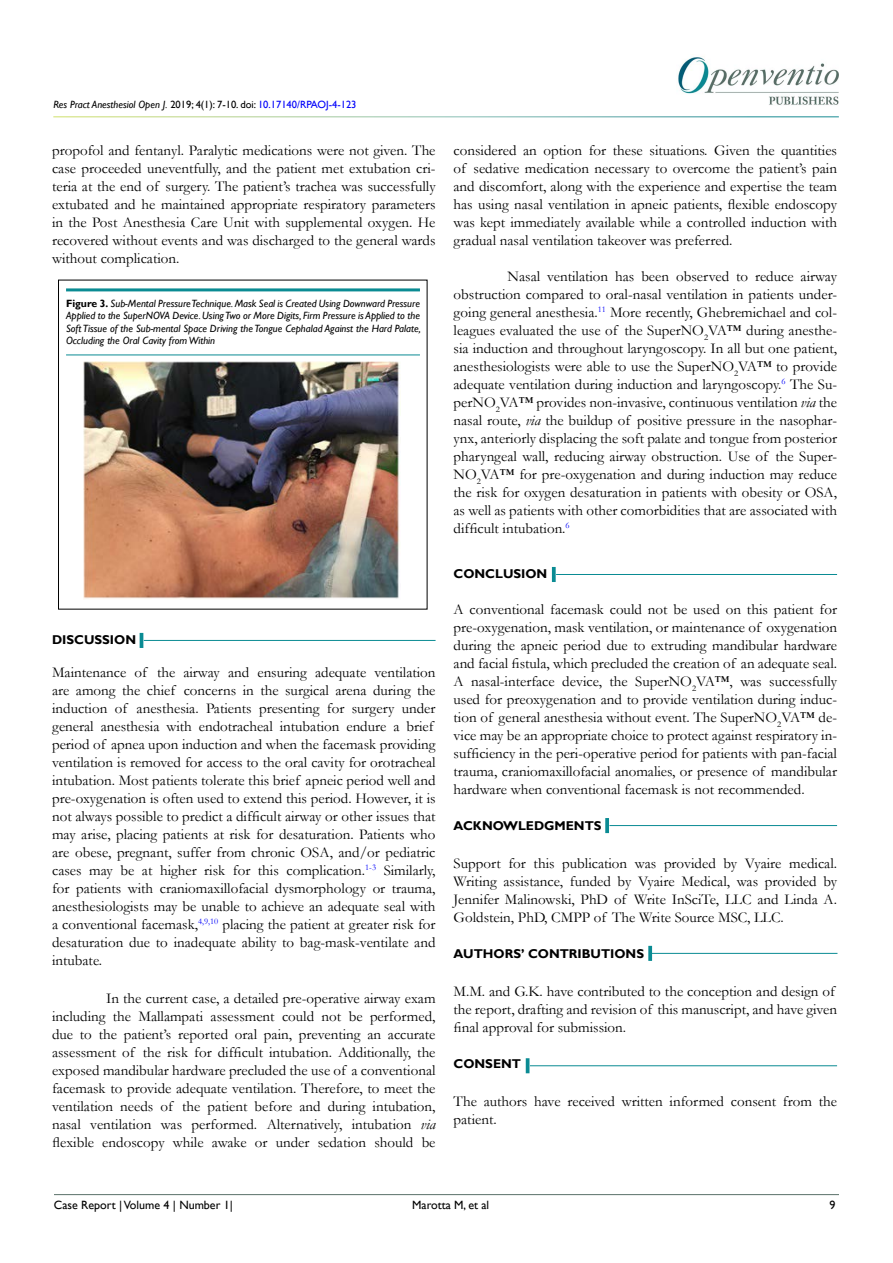
<style>
.page{position:relative;width:893px;height:1263px;background:#fff}
.page>*{position:absolute;margin:0;border:0;box-sizing:border-box;transform-origin:0 0}
.t1{font:15px/18px "Garamond";color:#000;text-align:justify}
.t2{font:700 12.75px "Gill Sans";color:#000}
.t3{font:12px "Gill Sans";color:#000}
.t4{font:12px "Gill Sans";color:#000101}
.t5{font:italic 10.5px/12.6px "Gill Sans";color:#000;text-align:justify}
.s1{font-style:normal}
.s2{font-style:normal;color:#0000fa}
.s3{font-weight:700;font-style:normal}
.s4{font-style:italic}
.s5{color:#000}
</style>
<div class="page">
<img style="left:678px;top:57px;width:161px;height:48px">
<hr style="left:54px;top:1194px;width:785px;height:1px;background:#597068">
<hr style="left:144px;top:640px;width:292px;height:1px;background:#0a8b93">
<hr style="left:140px;top:633px;width:3px;height:15px;background:#0a8b93">
<hr style="left:66px;top:288px;width:354px;height:3px;background:#0a8b93">
<img style="left:84px;top:362px;width:317px;height:237px">
<hr style="left:66px;top:355px;width:354px;height:1px;background:#0a8b93">
<hr style="left:556px;top:574px;width:281px;height:1px;background:#0a8b93">
<svg style="left:552px;top:567px;width:4px;height:15px"></svg>
<hr style="left:609px;top:825px;width:228px;height:1px;background:#0a8b93">
<svg style="left:605px;top:818px;width:4px;height:15px"></svg>
<hr style="left:530px;top:1065px;width:307px;height:1px;background:#0a8b93">
<hr style="left:526px;top:1058px;width:3px;height:15px;background:#0a8b93">
<hr style="left:651px;top:953px;width:186px;height:1px;background:#0a8b93">
<svg style="left:648px;top:946px;width:4px;height:15px"></svg>
<p class="t5" style="left:53px;top:99px;width:305px">Res Pract Anesthesiol Open J. <span class="s1">2019; 4(1): 7-10. doi:</span> <span class="s2">10.17140/RPAOJ-4-123</span></p>
<p class="t1" style="left:52px;top:141px;width:385px">propofol and fentanyl. Paralytic medications were not given. The case proceeded uneventfully, and the patient met extubation cri&shy;teria at the end of surgery. The patient’s trachea was successfully extubated and he maintained appropriate respiratory parameters in the Post Anesthesia Care Unit with supplemental oxygen. He recovered without events and was discharged to the general wards without complication.</p>
<p class="t5" style="left:66px;top:297px;width:356px"><span class="s3">Figure 3.</span> Sub-Mental Pressure Technique. Mask Seal is Created Using Downward Pressure Applied to the SuperNOVA Device. Using Two or More Digits, Firm Pressure is Applied to the Soft Tissue of the Sub-mental Space Driving the Tongue Cephalad Against the Hard Palate, Occluding the Oral Cavity from Within</p>
<p class="t2" style="left:52px;top:632px;width:86px">DISCUSSION</p>
<p class="t1" style="left:52px;top:663px;width:385px;text-align:left">Maintenance of the airway and ensuring adequate ventilation are among the chief concerns in the surgical arena during the induction of anesthesia. Patients presenting for surgery under general anesthesia with endotracheal intubation endure a brief period of apnea upon induction and when the facemask providing ventilation is removed for access to the oral cavity for orotracheal intubation. Most patients tolerate this brief apneic period well and pre-oxygenation is often used to extend this period. However, it is not always possible to predict a difficult airway or other issues that may arise, placing patients at risk for desaturation. Patients who are obese, pregnant, suffer from chronic OSA, and/or pediatric cases may be at higher risk for this complication.<sup>1-3</sup> Similarly, for patients with craniomaxillofacial dysmorphology or trauma, anesthesiologists may be unable to achieve an adequate seal with a conventional facemask,<sup>4,9,10</sup> placing the patient at greater risk for desaturation due to inadequate ability to bag-mask-ventilate and intubate.</p>
<p class="t1" style="left:52px;top:988px;width:385px;text-indent:54px">In the current case, a detailed pre-operative airway exam including the Mallampati assessment could not be performed, due to the patient’s reported oral pain, preventing an accurate assessment of the risk for difficult intubation. Additionally, the exposed mandibular hardware precluded the use of a conventional facemask to provide adequate ventilation. Therefore, to meet the ventilation needs of the patient before and during intubation, nasal ventilation was performed. Alternatively, intubation <span class="s4">via </span>flexible endoscopy while awake or under sedation should be</p>
<p class="t1" style="left:454px;top:141px;width:385px">considered an option for these situations. Given the quantities of sedative medication necessary to overcome the patient’s pain and discomfort, along with the experience and expertise the team has using nasal ventilation in apneic patients, flexible endoscopy was kept immediately available while a controlled induction with gradual nasal ventilation takeover was preferred.</p>
<p class="t1" style="left:454px;top:267px;width:385px;text-indent:54px">Nasal ventilation has been observed to reduce airway obstruction compared to oral-nasal ventilation in patients under&shy;going general anesthesia.<sup>11</sup> More recently, Ghebremichael and col&shy;leagues evaluated the use of the SuperNO<sub>2</sub>VA™ during anesthe&shy;sia induction and throughout laryngoscopy. In all but one patient, anesthesiologists were able to use the SuperNO<sub>2</sub>VA™ to provide adequate ventilation during induction and laryngoscopy.<sup>6</sup> The Su&shy;perNO<sub>2</sub>VA™ provides non-invasive, continuous ventilation <span class="s4">via</span> the nasal route, <span class="s4">via</span> the buildup of positive pressure in the nasophar&shy;ynx, anteriorly displacing the soft palate and tongue from posterior pharyngeal wall, reducing airway obstruction. Use of the Super-NO<sub>2</sub>VA™ for pre-oxygenation and during induction may reduce the risk for oxygen desaturation in patients with obesity or OSA, as well as patients with other comorbidities that are associated with difficult intubation.<sup>6</sup></p>
<p class="t2" style="left:454px;top:566px;width:95px">CONCLUSION</p>
<p class="t1" style="left:454px;top:600px;width:385px">A conventional facemask could not be used on this patient for pre-oxygenation, mask ventilation, or maintenance of oxygenation during the apneic period due to extruding mandibular hardware and facial fistula, which precluded the creation of an adequate seal.<br>A nasal-interface device, the SuperNO<sub>2</sub>VA™, was successfully used for preoxygenation and to provide ventilation during induc&shy;tion of general anesthesia without event. The SuperNO<sub>2</sub>VA™ de&shy;vice may be an appropriate choice to protect against respiratory in&shy;sufficiency in the peri-operative period for patients with pan-facial trauma, craniomaxillofacial anomalies, or presence of mandibular hardware when conventional facemask is not recommended.</p>
<p class="t2" style="left:454px;top:818px;width:150px">ACKNOWLEDGMENTS</p>
<p class="t1" style="left:454px;top:853px;width:385px">Support for this publication was provided by Vyaire medical.<br>Writing assistance, funded by Vyaire Medical, was provided by Jennifer Malinowski, PhD of Write InSciTe, LLC and Linda A.<br>Goldstein, PhD, CMPP of The Write Source MSC, LLC.</p>
<p class="t2" style="left:454px;top:946px;width:192px">AUTHORS’ CONTRIBUTIONS</p>
<p class="t1" style="left:454px;top:981px;width:385px;text-align:left">M.M. and G.K. have contributed to the conception and design of the report, drafting and revision of this manuscript, and have given final approval for submission.</p>
<p class="t2" style="left:454px;top:1056px;width:69px">CONSENT</p>
<p class="t1" style="left:454px;top:1091px;width:385px">The authors have received written informed consent from the patient.</p>
<p class="t3" style="left:54px;top:1198px;width:180px">Case Report | Volume 4 | Number 1|</p>
<p class="t4" style="left:412px;top:1198px;width:78px">Marotta M<span class="s5">, et al</span></p>
<p class="t3" style="left:829px;top:1198px;width:7px">9</p>
</div>
